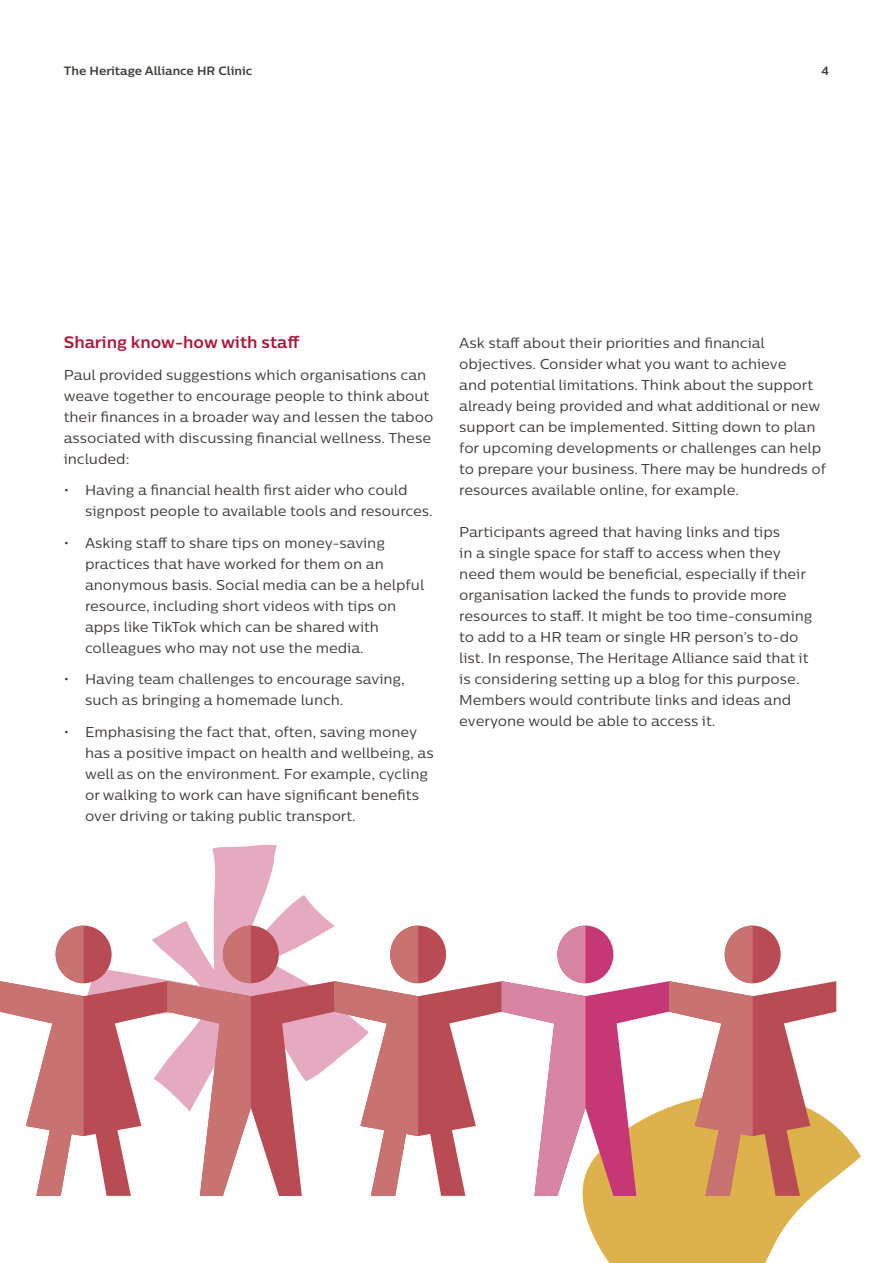
<style>
.page{position:relative;width:893px;height:1263px;background:#fff}
.page>*{position:absolute;margin:0;border:0;box-sizing:border-box;transform-origin:0 0}
.t1{font:700 16.5px "Centrale Sans";letter-spacing:-.005em;color:#ad1639}
.t2{font:14.25px/21px "Centrale Sans";letter-spacing:-.005em;color:#3d3a39}
.t3{font:700 12px "Centrale Sans";color:#3d3a39}
</style>
<div class="page">
<svg style="left:79px;top:844px;width:256px;height:82px"></svg>
<svg style="left:582px;top:1126px;width:279px;height:137px;fill:#ddb24d"></svg>
<svg style="left:0;top:926px;width:836px;height:270px"></svg>
<p class="t3" style="left:64px;top:63px;width:190px">The Heritage Alliance HR Clinic</p>
<p class="t3" style="left:822px;top:63px;width:9px">4</p>
<p class="t1" style="left:64px;top:332px;width:237px">Sharing know-how with staff</p>
<p class="t2" style="left:64px;top:364px;width:371px">Paul provided suggestions which organisations can weave together to encourage people to think about their finances in a broader way and lessen the taboo associated with discussing financial wellness. These included:</p>
<p class="t2" style="left:85px;top:479px;width:349px;text-indent:-21px">• Having a financial health first aider who could signpost people to available tools and resources.</p>
<p class="t2" style="left:85px;top:532px;width:341px;text-indent:-21px">• Asking staff to share tips on money-saving practices that have worked for them on an anonymous basis. Social media can be a helpful resource, including short videos with tips on apps like TikTok which can be shared with colleagues who may not use the media.</p>
<p class="t2" style="left:85px;top:668px;width:321px;text-indent:-21px">• Having team challenges to encourage saving, such as bringing a homemade lunch.</p>
<p class="t2" style="left:85px;top:721px;width:350px;text-indent:-21px">• Emphasising the fact that, often, saving money has a positive impact on health and wellbeing, as well as on the environment. For example, cycling or walking to work can have significant benefits over driving or taking public transport.</p>
<p class="t2" style="left:459px;top:332px;width:368px">Ask staff about their priorities and financial objectives. Consider what you want to achieve<br>and potential limitations. Think about the support already being provided and what additional or new support can be implemented. Sitting down to plan for upcoming developments or challenges can help to prepare your business. There may be hundreds of resources available online, for example.</p>
<p class="t2" style="left:459px;top:521px;width:355px">Participants agreed that having links and tips<br>in a single space for staff to access when they need them would be beneficial, especially if their organisation lacked the funds to provide more resources to staff. It might be too time-consuming to add to a HR team or single HR person’s to-do list. In response, The Heritage Alliance said that it is considering setting up a blog for this purpose.<br>Members would contribute links and ideas and everyone would be able to access it.</p>
</div>
